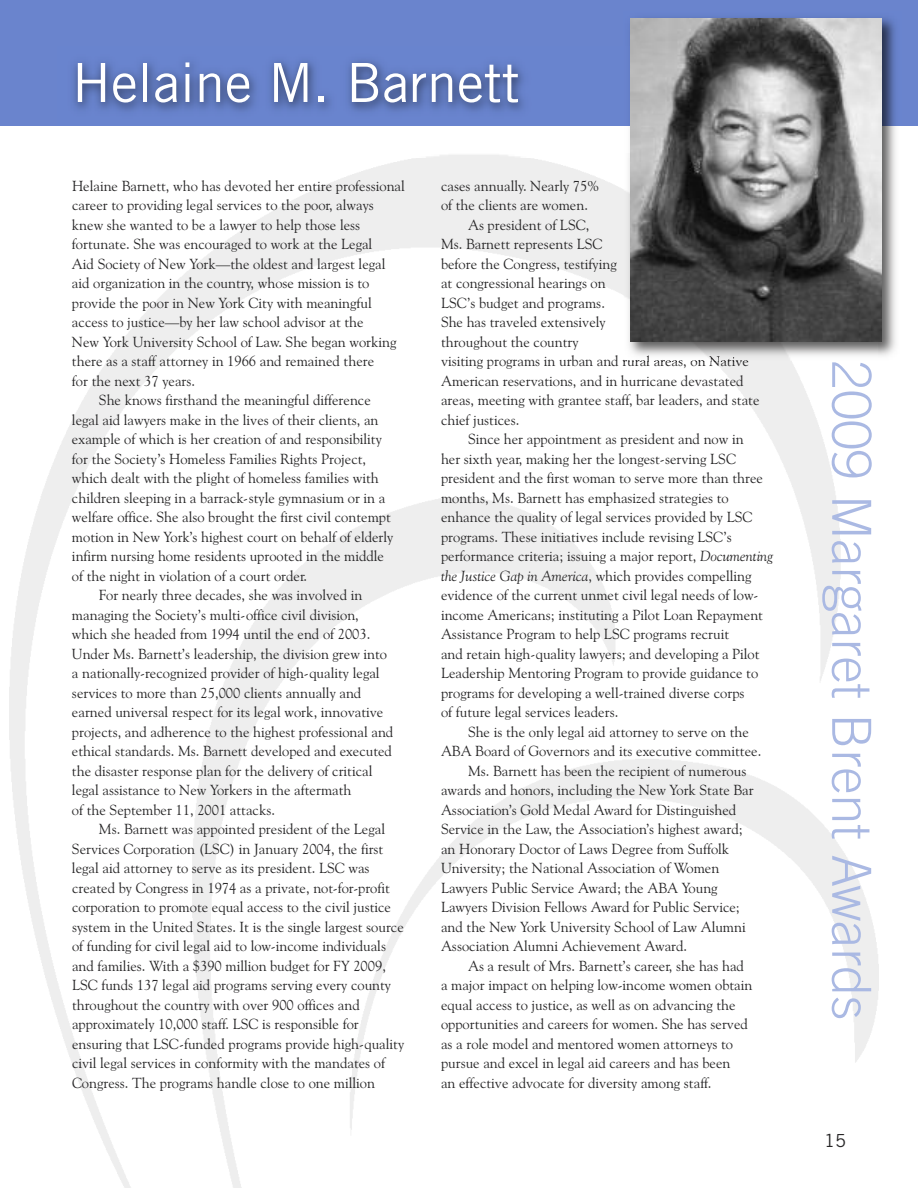
<style>
.page{position:relative;width:918px;height:1188px;background:#fff}
.page>*{position:absolute;margin:0;border:0;box-sizing:border-box;transform-origin:0 0}
.t1{font:300 54px "Trade Gothic";color:#aab9e3}
.t2{font:54px "Trade Gothic";color:#fff}
.t3{font:18px "Trade Gothic";color:#272627}
.t4{font:14.7px "Goudy Old Style BT";color:#272627}
.s1{font-style:italic}
</style>
<div class="page">
<img style="left:9px;top:158px;width:869px;height:1030px">
<svg style="left:0;top:0;width:918px;height:126px;background:#657fc6"></svg>
<img style="left:624px;top:18px;width:272px;height:343px">
<img style="left:624px;top:153px;width:6px;height:5px">
<img style="left:630px;top:18px;width:252px;height:324px">
<h1 class="t2" style="left:72px;top:63px;width:449px">Helaine M. Barnett</h1>
<p class="t4" style="left:72px;top:180px;width:334px">Helaine Barnett, who has devoted her entire professional</p>
<p class="t4" style="left:72px;top:200px;width:303px">career to providing legal services to the poor, always</p>
<p class="t4" style="left:72px;top:219px;width:290px">knew she wanted to be a lawyer to help those less</p>
<p class="t4" style="left:72px;top:239px;width:302px">fortunate. She was encouraged to work at the Legal</p>
<p class="t4" style="left:72px;top:258px;width:315px">Aid Society of New York—the oldest and largest legal</p>
<p class="t4" style="left:72px;top:278px;width:299px">aid organization in the country, whose mission is to</p>
<p class="t4" style="left:72px;top:297px;width:301px">provide the poor in New York City with meaningful</p>
<p class="t4" style="left:72px;top:317px;width:293px">access to justice—by her law school advisor at the</p>
<p class="t4" style="left:72px;top:336px;width:326px">New York University School of Law. She began working</p>
<p class="t4" style="left:72px;top:356px;width:304px">there as a staff attorney in 1966 and remained there</p>
<p class="t4" style="left:72px;top:375px;width:125px">for the next 37 years.</p>
<p class="t4" style="left:99px;top:395px;width:273px">She knows firsthand the meaningful difference</p>
<p class="t4" style="left:72px;top:414px;width:308px">legal aid lawyers make in the lives of their clients, an</p>
<p class="t4" style="left:72px;top:434px;width:311px">example of which is her creation of and responsibility</p>
<p class="t4" style="left:72px;top:453px;width:296px">for the Society’s Homeless Families Rights Project,</p>
<p class="t4" style="left:72px;top:473px;width:308px">which dealt with the plight of homeless families with</p>
<p class="t4" style="left:72px;top:492px;width:315px">children sleeping in a barrack-style gymnasium or in a</p>
<p class="t4" style="left:72px;top:512px;width:320px">welfare office. She also brought the first civil contempt</p>
<p class="t4" style="left:72px;top:531px;width:323px">motion in New York’s highest court on behalf of elderly</p>
<p class="t4" style="left:72px;top:551px;width:314px">infirm nursing home residents uprooted in the middle</p>
<p class="t4" style="left:72px;top:570px;width:237px">of the night in violation of a court order.</p>
<p class="t4" style="left:99px;top:590px;width:265px">For nearly three decades, she was involved in</p>
<p class="t4" style="left:72px;top:609px;width:288px">managing the Society’s multi-office civil division,</p>
<p class="t4" style="left:72px;top:629px;width:300px">which she headed from 1994 until the end of 2003.</p>
<p class="t4" style="left:72px;top:648px;width:317px">Under Ms. Barnett’s leadership, the division grew into</p>
<p class="t4" style="left:72px;top:668px;width:309px">a nationally-recognized provider of high-quality legal</p>
<p class="t4" style="left:72px;top:687px;width:291px">services to more than 25,000 clients annually and</p>
<p class="t4" style="left:72px;top:707px;width:313px">earned universal respect for its legal work, innovative</p>
<p class="t4" style="left:72px;top:726px;width:323px">projects, and adherence to the highest professional and</p>
<p class="t4" style="left:72px;top:746px;width:322px">ethical standards. Ms. Barnett developed and executed</p>
<p class="t4" style="left:72px;top:765px;width:302px">the disaster response plan for the delivery of critical</p>
<p class="t4" style="left:72px;top:785px;width:281px">legal assistance to New Yorkers in the aftermath</p>
<p class="t4" style="left:72px;top:804px;width:205px">of the September 11, 2001 attacks.</p>
<p class="t4" style="left:99px;top:824px;width:288px">Ms. Barnett was appointed president of the Legal</p>
<p class="t4" style="left:72px;top:843px;width:313px">Services Corporation (LSC) in January 2004, the first</p>
<p class="t4" style="left:72px;top:863px;width:299px">legal aid attorney to serve as its president. LSC was</p>
<p class="t4" style="left:72px;top:882px;width:319px">created by Congress in 1974 as a private, not-for-profit</p>
<p class="t4" style="left:72px;top:902px;width:321px">corporation to promote equal access to the civil justice</p>
<p class="t4" style="left:72px;top:921px;width:333px">system in the United States. It is the single largest source</p>
<p class="t4" style="left:72px;top:941px;width:316px">of funding for civil legal aid to low-income individuals</p>
<p class="t4" style="left:72px;top:960px;width:315px">and families. With a $390 million budget for FY 2009,</p>
<p class="t4" style="left:72px;top:980px;width:321px">LSC funds 137 legal aid programs serving every county</p>
<p class="t4" style="left:72px;top:999px;width:289px">throughout the country with over 900 offices and</p>
<p class="t4" style="left:72px;top:1019px;width:288px">approximately 10,000 staff. LSC is responsible for</p>
<p class="t4" style="left:72px;top:1038px;width:334px">ensuring that LSC-funded programs provide high-quality</p>
<p class="t4" style="left:72px;top:1058px;width:315px">civil legal services in conformity with the mandates of</p>
<p class="t4" style="left:72px;top:1077px;width:305px">Congress. The programs handle close to one million</p>
<p class="t4" style="left:441px;top:180px;width:159px">cases annually. Nearly 75%</p>
<p class="t4" style="left:441px;top:200px;width:148px">of the clients are women.</p>
<p class="t4" style="left:468px;top:219px;width:123px">As president of LSC,</p>
<p class="t4" style="left:441px;top:239px;width:163px">Ms. Barnett represents LSC</p>
<p class="t4" style="left:441px;top:258px;width:177px">before the Congress, testifying</p>
<p class="t4" style="left:441px;top:278px;width:166px">at congressional hearings on</p>
<p class="t4" style="left:441px;top:297px;width:165px">LSC’s budget and programs.</p>
<p class="t4" style="left:441px;top:317px;width:166px">She has traveled extensively</p>
<p class="t4" style="left:441px;top:336px;width:139px">throughout the country</p>
<p class="t4" style="left:441px;top:356px;width:309px">visiting programs in urban and rural areas, on Native</p>
<p class="t4" style="left:441px;top:375px;width:304px">American reservations, and in hurricane devastated</p>
<p class="t4" style="left:441px;top:395px;width:320px">areas, meeting with grantee staff, bar leaders, and state</p>
<p class="t4" style="left:441px;top:414px;width:80px">chief justices.</p>
<p class="t4" style="left:468px;top:434px;width:277px">Since her appointment as president and now in</p>
<p class="t4" style="left:441px;top:453px;width:296px">her sixth year, making her the longest-serving LSC</p>
<p class="t4" style="left:441px;top:473px;width:324px">president and the first woman to serve more than three</p>
<p class="t4" style="left:441px;top:492px;width:289px">months, Ms. Barnett has emphasized strategies to</p>
<p class="t4" style="left:441px;top:512px;width:313px">enhance the quality of legal services provided by LSC</p>
<p class="t4" style="left:441px;top:531px;width:292px">programs. These initiatives include revising LSC’s</p>
<p class="t4" style="left:441px;top:551px;width:334px">performance criteria; issuing a major report, <span class="s1">Documenting</span></p>
<p class="t4" style="left:441px;top:570px;width:312px"><span class="s1">the Justice Gap in America</span>, which provides compelling</p>
<p class="t4" style="left:441px;top:590px;width:319px">evidence of the current unmet civil legal needs of low-</p>
<p class="t4" style="left:441px;top:609px;width:324px">income Americans; instituting a Pilot Loan Repayment</p>
<p class="t4" style="left:441px;top:629px;width:290px">Assistance Program to help LSC programs recruit</p>
<p class="t4" style="left:441px;top:648px;width:320px">and retain high-quality lawyers; and developing a Pilot</p>
<p class="t4" style="left:441px;top:668px;width:319px">Leadership Mentoring Program to provide guidance to</p>
<p class="t4" style="left:441px;top:687px;width:305px">programs for developing a well-trained diverse corps</p>
<p class="t4" style="left:441px;top:707px;width:179px">of future legal services leaders.</p>
<p class="t4" style="left:468px;top:726px;width:283px">She is the only legal aid attorney to serve on the</p>
<p class="t4" style="left:441px;top:746px;width:322px">ABA Board of Governors and its executive committee.</p>
<p class="t4" style="left:468px;top:765px;width:280px">Ms. Barnett has been the recipient of numerous</p>
<p class="t4" style="left:441px;top:785px;width:314px">awards and honors, including the New York State Bar</p>
<p class="t4" style="left:441px;top:804px;width:297px">Association’s Gold Medal Award for Distinguished</p>
<p class="t4" style="left:441px;top:824px;width:303px">Service in the Law, the Association’s highest award;</p>
<p class="t4" style="left:441px;top:843px;width:290px">an Honorary Doctor of Laws Degree from Suffolk</p>
<p class="t4" style="left:441px;top:863px;width:280px">University; the National Association of Women</p>
<p class="t4" style="left:441px;top:882px;width:278px">Lawyers Public Service Award; the ABA Young</p>
<p class="t4" style="left:441px;top:902px;width:300px">Lawyers Division Fellows Award for Public Service;</p>
<p class="t4" style="left:441px;top:921px;width:306px">and the New York University School of Law Alumni</p>
<p class="t4" style="left:441px;top:941px;width:248px">Association Alumni Achievement Award.</p>
<p class="t4" style="left:468px;top:960px;width:278px">As a result of Mrs. Barnett’s career, she has had</p>
<p class="t4" style="left:441px;top:980px;width:313px">a major impact on helping low-income women obtain</p>
<p class="t4" style="left:441px;top:999px;width:296px">equal access to justice, as well as on advancing the</p>
<p class="t4" style="left:441px;top:1019px;width:308px">opportunities and careers for women. She has served</p>
<p class="t4" style="left:441px;top:1038px;width:294px">as a role model and mentored women attorneys to</p>
<p class="t4" style="left:441px;top:1058px;width:291px">pursue and excel in legal aid careers and has been</p>
<p class="t4" style="left:441px;top:1077px;width:272px">an effective advocate for diversity among staff.</p>
<h1 class="t1" style="left:871px;top:360px;width:662px;rotate:90deg">2009 Margaret Brent Awards</h1>
<p class="t3" style="left:824px;top:1134px;width:23px">15</p>
</div>
